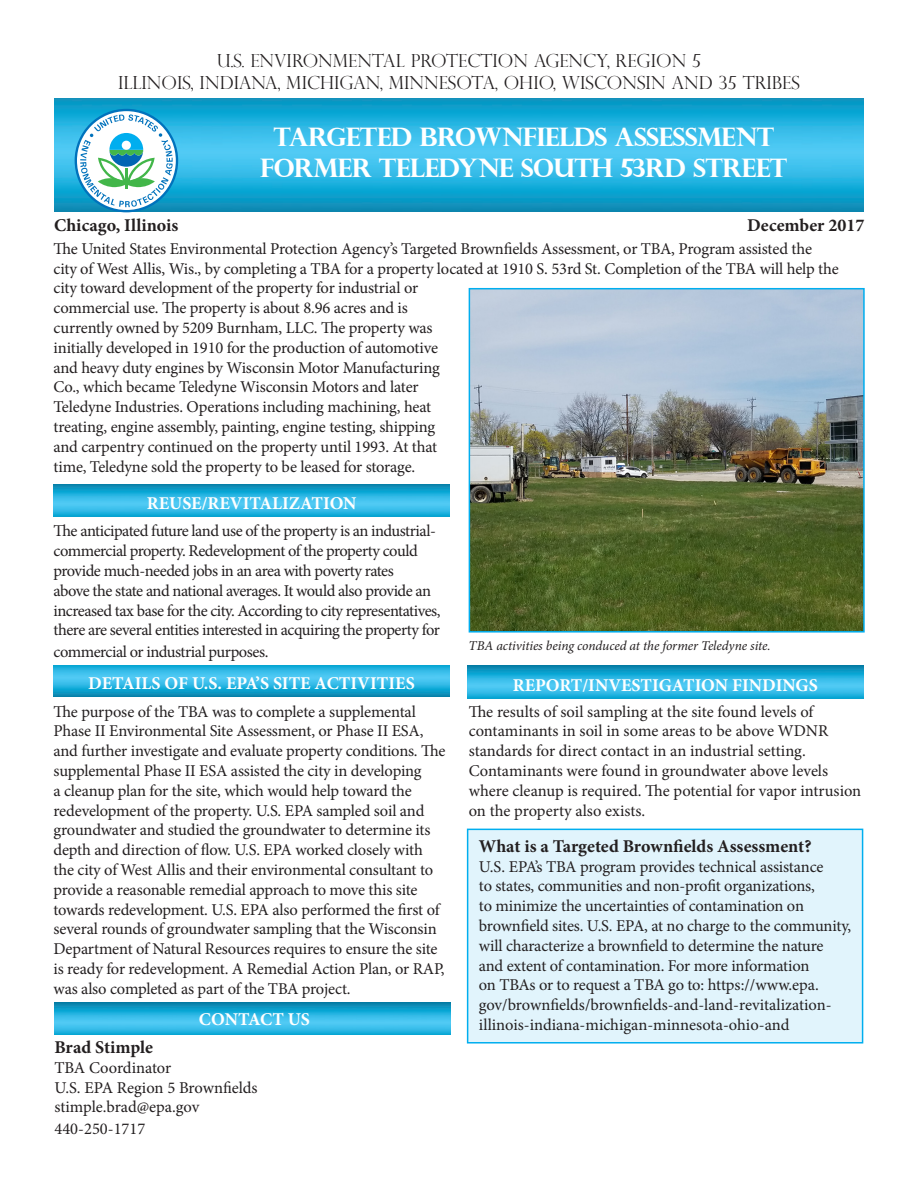
<style>
.page{position:relative;width:918px;height:1188px;background:#fff}
.page>*{position:absolute;margin:0;border:0;box-sizing:border-box;transform-origin:0 0}
.t1{font:700 25.5px "Perpetua Titling";letter-spacing:-.03em;color:#fff}
.t2{font:300 18px "Perpetua Titling";color:#231f20}
.t3{font:700 18px "Minion Pro";color:#fff}
.t4{font:700 18px "Minion Pro";color:#231f20}
.t5{font:16.5px/19.8px "Minion Pro";letter-spacing:-.015em;color:#231f20}
.t6{font:italic 13.5px "Minion Pro";letter-spacing:-.01em;color:#231f20}
</style>
<div class="page">
<img style="left:54px;top:99px;width:810px;height:112px">
<svg style="left:75px;top:109px;width:103px;height:103px"></svg>
<img style="left:472px;top:291px;width:390px;height:339px">
<div style="left:469px;top:288px;width:396px;height:345px;border:2px solid #00aeef"></div>
<div style="left:467px;top:829px;width:396px;height:215px;background:#e1f4fc;border:2px solid #00aeef"></div>
<img style="left:54px;top:1002px;width:396px;height:33px">
<img style="left:54px;top:666px;width:396px;height:31px">
<img style="left:467px;top:666px;width:396px;height:33px">
<img style="left:54px;top:484px;width:396px;height:33px">
<p class="t2" style="left:217px;top:50px;width:486px">U.S. ENVIRONMENTAL PROTECTION AGENCY, REGION 5</p>
<p class="t2" style="left:118px;top:71px;width:683px">ILLINOIS, INDIANA, MICHIGAN, MINNESOTA, OHIO, WISCONSIN AND 35 TRIBES</p>
<p class="t1" style="left:273px;top:121px;width:502px">TARGETED BROWNFIELDS ASSESSMENT</p>
<p class="t1" style="left:260px;top:152px;width:529px">FORMER TELEDYNE SOUTH 53RD STREET</p>
<p class="t4" style="left:54px;top:213px;width:126px">Chicago, Illinois</p>
<p class="t4" style="left:747px;top:213px;width:119px">December 2017</p>
<p class="t5" style="left:54px;top:239px;width:787px">The United States Environmental Protection Agency’s Targeted Brownfields Assessment, or TBA, Program assisted the city of West Allis, Wis., by completing a TBA for a property located at 1910 S. 53rd St. Completion of the TBA will help the city toward development of the property for industrial or<br>commercial use. The property is about 8.96 acres and is<br>currently owned by 5209 Burnham, LLC. The property was<br>initially developed in 1910 for the production of automotive<br>and heavy duty engines by Wisconsin Motor Manufacturing<br>Co., which became Teledyne Wisconsin Motors and later<br>Teledyne Industries. Operations including machining, heat<br>treating, engine assembly, painting, engine testing, shipping<br>and carpentry continued on the property until 1993. At that<br>time, Teledyne sold the property to be leased for storage.</p>
<p class="t3" style="left:147px;top:490px;width:211px">REUSE/REVITALIZATION</p>
<p class="t5" style="left:54px;top:521px;width:389px">The anticipated future land use of the property is an industrial&shy;commercial property. Redevelopment of the property could provide much-needed jobs in an area with poverty rates<br>above the state and national averages. It would also provide an increased tax base for the city. According to city representatives, there are several entities interested in acquiring the property for</p>
<p class="t5" style="left:54px;top:642px;width:216px">commercial or industrial purposes.</p>
<p class="t6" style="left:469px;top:636px;width:304px">TBA activities being conduced at the former Teledyne site.</p>
<p class="t3" style="left:88px;top:670px;width:328px">DETAILS OF U.S. EPA’S SITE ACTIVITIES</p>
<p class="t3" style="left:513px;top:672px;width:306px">REPORT/INVESTIGATION FINDINGS</p>
<p class="t5" style="left:469px;top:702px;width:394px">The results of soil sampling at the site found levels of contaminants in soil in some areas to be above WDNR standards for direct contact in an industrial setting.<br>Contaminants were found in groundwater above levels where cleanup is required. The potential for vapor intrusion on the property also exists.</p>
<p class="t5" style="left:54px;top:702px;width:394px">The purpose of the TBA was to complete a supplemental Phase II Environmental Site Assessment, or Phase II ESA, and further investigate and evaluate property conditions. The supplemental Phase II ESA assisted the city in developing<br>a cleanup plan for the site, which would help toward the redevelopment of the property. U.S. EPA sampled soil and groundwater and studied the groundwater to determine its depth and direction of flow. U.S. EPA worked closely with the city of West Allis and their environmental consultant to provide a reasonable remedial approach to move this site towards redevelopment. U.S. EPA also performed the first of several rounds of groundwater sampling that the Wisconsin Department of Natural Resources requires to ensure the site is ready for redevelopment. A Remedial Action Plan, or RAP, was also completed as part of the TBA project.</p>
<p class="t4" style="left:479px;top:833px;width:334px">What is a Targeted Brownfields Assessment?</p>
<p class="t5" style="left:479px;top:857px;width:374px">U.S. EPA’s TBA program provides technical assistance<br>to states, communities and non-profit organizations,<br>to minimize the uncertainties of contamination on brownfield sites. U.S. EPA, at no charge to the community, will characterize a brownfield to determine the nature and extent of contamination. For more information<br>on TBAs or to request a TBA go to: https://www.epa. gov/brownfields/brownfields-and-land-revitalization&shy;illinois-indiana-michigan-minnesota-ohio-and</p>
<p class="t3" style="left:199px;top:1006px;width:113px">CONTACT US</p>
<p class="t4" style="left:54px;top:1035px;width:100px">Brad Stimple</p>
<p class="t5" style="left:54px;top:1058px;width:205px">TBA Coordinator<br>U.S. EPA Region 5 Brownfields</p>
<p class="t5" style="left:54px;top:1097px;width:146px">stimple.brad@epa.gov</p>
<p class="t5" style="left:54px;top:1119px;width:92px">440-250-1717</p>
</div>
